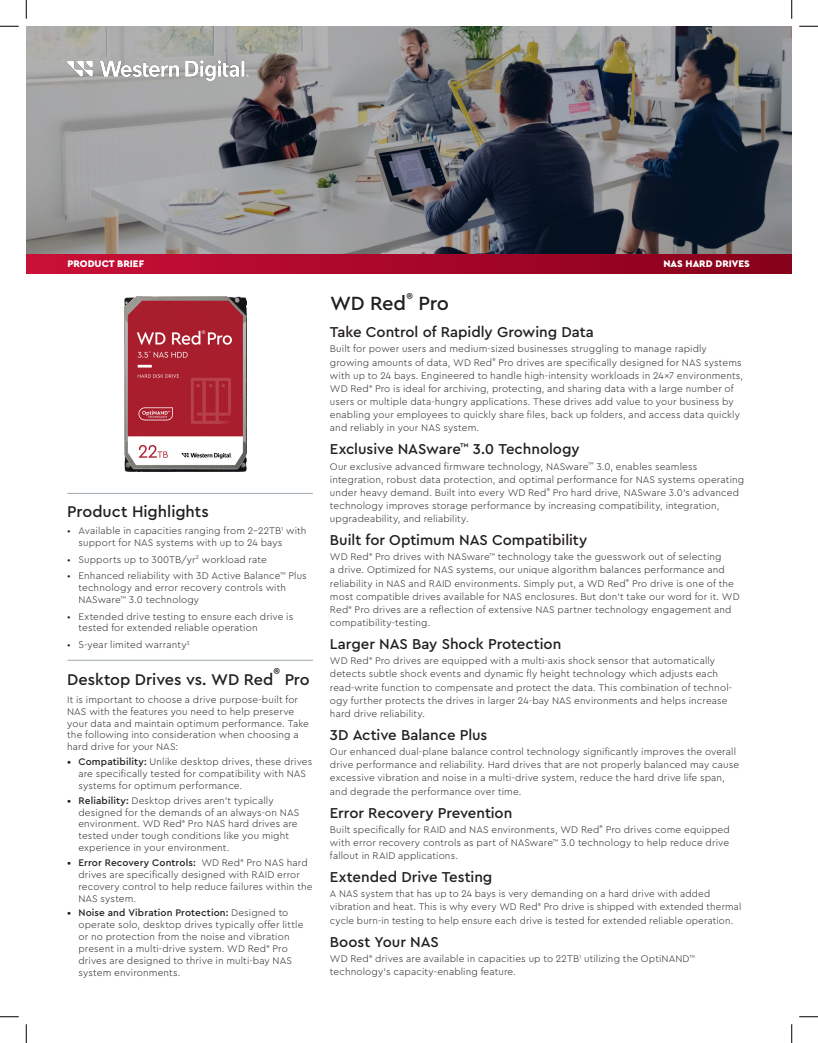
<style>
.page{position:relative;width:818px;height:1043px;background:#fff}
.page>*{position:absolute;margin:0;border:0;box-sizing:border-box;transform-origin:0 0}
.t1{font:500 20px "Cera PRO";letter-spacing:-.02em;color:#231f20}
.t2{font:500 16.25px "Cera PRO";letter-spacing:-.005em;color:#231f20}
.t3{font:500 15px "Cera PRO";letter-spacing:-.005em;color:#231f20}
.t4{font:500 11.62px "Cera PRO";color:#231f20}
.t5{font:300 10px/13.1px "Cera PRO";letter-spacing:.015em;color:#231f20}
.t6{font:900 10px "Cera PRO";color:#fff}
.s1{font-weight:500}
</style>
<div class="page">
<img style="left:26px;top:26px;width:765px;height:228px">
<img style="left:67px;top:61px;width:181px;height:20px">
<div style="left:26px;top:254px;width:765px;height:19px;background:linear-gradient(to right,#ca0f37,#86001b)"></div>
<img style="left:124px;top:296px;width:123px;height:176px">
<hr style="left:67px;top:493px;width:246px;height:1px;background:#9faab2">
<hr style="left:67px;top:660px;width:246px;height:1px;background:#9faab2">
<svg style="left:0;top:25px;width:19px;height:2px"></svg>
<svg style="left:799px;top:25px;width:19px;height:2px"></svg>
<svg style="left:0;top:1016px;width:19px;height:1px"></svg>
<svg style="left:799px;top:1016px;width:19px;height:1px"></svg>
<svg style="left:25px;top:0;width:2px;height:19px"></svg>
<svg style="left:25px;top:1024px;width:2px;height:18px"></svg>
<svg style="left:791px;top:0;width:1px;height:19px"></svg>
<svg style="left:791px;top:1024px;width:1px;height:18px"></svg>
<p class="t6" style="left:67px;top:257px;width:78px">PRODUCT BRIEF</p>
<h2 class="t2" style="left:67px;top:500px;width:143px">Product Highlights</h2>
<p class="t5" style="left:78px;top:524px;width:229px;line-height:11.9px;text-indent:-11px">• Available in capacities ranging from 2-22TB<sup>1</sup> with support for NAS systems with up to 24 bays</p>
<p class="t5" style="left:67px;top:552px;width:201px">• Supports up to 300TB/yr<sup>2</sup> workload rate</p>
<p class="t5" style="left:78px;top:569px;width:230px;line-height:11.9px;text-indent:-11px">• Enhanced reliability with 3D Active Balance<sup>™</sup> Plus technology and error recovery controls with<br>NASware<sup>™</sup> 3.0 technology</p>
<p class="t5" style="left:78px;top:610px;width:216px;line-height:11.9px;text-indent:-11px">• Extended drive testing to ensure each drive is tested for extended reliable operation</p>
<p class="t5" style="left:67px;top:637px;width:124px">• 5-year limited warranty<sup>3</sup></p>
<h2 class="t2" style="left:67px;top:669px;width:208px">Desktop Drives vs. WD Red</h2>
<p class="t4" style="left:273px;top:664px;width:8px">®</p>
<h2 class="t2" style="left:285px;top:669px;width:27px">Pro</h2>
<p class="t5" style="left:67px;top:693px;width:243px;line-height:11.9px">It is important to choose a drive purpose-built for NAS with the features you need to help preserve your data and maintain optimum performance. Take the following into consideration when choosing a hard drive for your NAS:</p>
<p class="t5" style="left:78px;top:755px;width:235px;line-height:11.9px;text-indent:-11px"><span class="s1">• Compatibility:</span> Unlike desktop drives, these drives are specifically tested for compatibility with NAS systems for optimum performance.</p>
<p class="t5" style="left:78px;top:794px;width:222px;line-height:11.9px;text-indent:-11px"><span class="s1">• Reliability:</span> Desktop drives aren’t typically designed for the demands of an always-on NAS environment. WD Red<sup>®</sup> Pro NAS hard drives are tested under tough conditions like you might experience in your environment.</p>
<p class="t5" style="left:78px;top:856px;width:236px;line-height:11.9px;text-indent:-11px"><span class="s1">• Error Recovery Controls:</span> WD Red<sup>®</sup> Pro NAS hard drives are specifically designed with RAID error recovery control to help reduce failures within the NAS system.</p>
<p class="t5" style="left:78px;top:906px;width:226px;line-height:11.9px;text-indent:-11px"><span class="s1">• Noise and Vibration Protection:</span> Designed to operate solo, desktop drives typically offer little or no protection from the noise and vibration present in a multi-drive system. WD Red<sup>®</sup> Pro drives are designed to thrive in multi-bay NAS system environments.</p>
<h1 class="t1" style="left:330px;top:290px;width:77px">WD Red</h1>
<p class="t4" style="left:406px;top:289px;width:8px">®</p>
<h1 class="t1" style="left:418px;top:290px;width:32px">Pro</h1>
<p class="t6" style="left:663px;top:257px;width:88px">NAS HARD DRIVES</p>
<h3 class="t3" style="left:330px;top:322px;width:265px">Take Control of Rapidly Growing Data</h3>
<p class="t5" style="left:330px;top:342px;width:415px">Built for power users and medium-sized businesses struggling to manage rapidly growing amounts of data, WD Red<sup>®</sup> Pro drives are specifically designed for NAS systems with up to 24 bays. Engineered to handle high-intensity workloads in 24x7 environments, WD Red<sup>®</sup> Pro is ideal for archiving, protecting, and sharing data with a large number of users or multiple data-hungry applications. These drives add value to your business by enabling your employees to quickly share files, back up folders, and access data quickly and reliably in your NAS system.</p>
<h3 class="t3" style="left:330px;top:439px;width:251px">Exclusive NASware<sup>™</sup> 3.0 Technology</h3>
<p class="t5" style="left:330px;top:459px;width:416px">Our exclusive advanced firmware technology, NASware<sup>™</sup> 3.0, enables seamless integration, robust data protection, and optimal performance for NAS systems operating under heavy demand. Built into every WD Red<sup>®</sup> Pro hard drive, NASware 3.0’s advanced technology improves storage performance by increasing compatibility, integration, upgradeability, and reliability.</p>
<h3 class="t3" style="left:330px;top:530px;width:259px">Built for Optimum NAS Compatibility</h3>
<p class="t5" style="left:330px;top:550px;width:411px">WD Red<sup>®</sup> Pro drives with NASware<sup>™</sup> technology take the guesswork out of selecting<br>a drive. Optimized for NAS systems, our unique algorithm balances performance and reliability in NAS and RAID environments. Simply put, a WD Red<sup>®</sup> Pro drive is one of the most compatible drives available for NAS enclosures. But don’t take our word for it. WD Red<sup>®</sup> Pro drives are a reflection of extensive NAS partner technology engagement and compatibility-testing.</p>
<h3 class="t3" style="left:330px;top:634px;width:233px">Larger NAS Bay Shock Protection</h3>
<p class="t5" style="left:330px;top:654px;width:403px">WD Red<sup>®</sup> Pro drives are equipped with a multi-axis shock sensor that automatically detects subtle shock events and dynamic fly height technology which adjusts each read-write function to compensate and protect the data. This combination of technol&shy;ogy further protects the drives in larger 24-bay NAS environments and helps increase hard drive reliability.</p>
<h3 class="t3" style="left:330px;top:725px;width:159px">3D Active Balance Plus</h3>
<p class="t5" style="left:330px;top:744px;width:410px">Our enhanced dual-plane balance control technology significantly improves the overall drive performance and reliability. Hard drives that are not properly balanced may cause excessive vibration and noise in a multi-drive system, reduce the hard drive life span, and degrade the performance over time.</p>
<h3 class="t3" style="left:330px;top:802px;width:184px">Error Recovery Prevention</h3>
<p class="t5" style="left:330px;top:822px;width:401px;text-align:justify">Built specifically for RAID and NAS environments, WD Red<sup>®</sup> Pro drives come equipped with error recovery controls as part of NASware<sup>™</sup> 3.0 technology to help reduce drive fallout in RAID applications.</p>
<h3 class="t3" style="left:330px;top:867px;width:164px">Extended Drive Testing</h3>
<p class="t5" style="left:330px;top:887px;width:413px">A NAS system that has up to 24 bays is very demanding on a hard drive with added vibration and heat. This is why every WD Red<sup>®</sup> Pro drive is shipped with extended thermal cycle burn-in testing to help ensure each drive is tested for extended reliable operation.</p>
<h3 class="t3" style="left:330px;top:931px;width:110px">Boost Your NAS</h3>
<p class="t5" style="left:330px;top:951px;width:366px">WD Red<sup>®</sup> drives are available in capacities up to 22TB<sup>1</sup> utilizing the OptiNAND<sup>™ </sup>technology’s capacity-enabling feature.</p>
</div>
